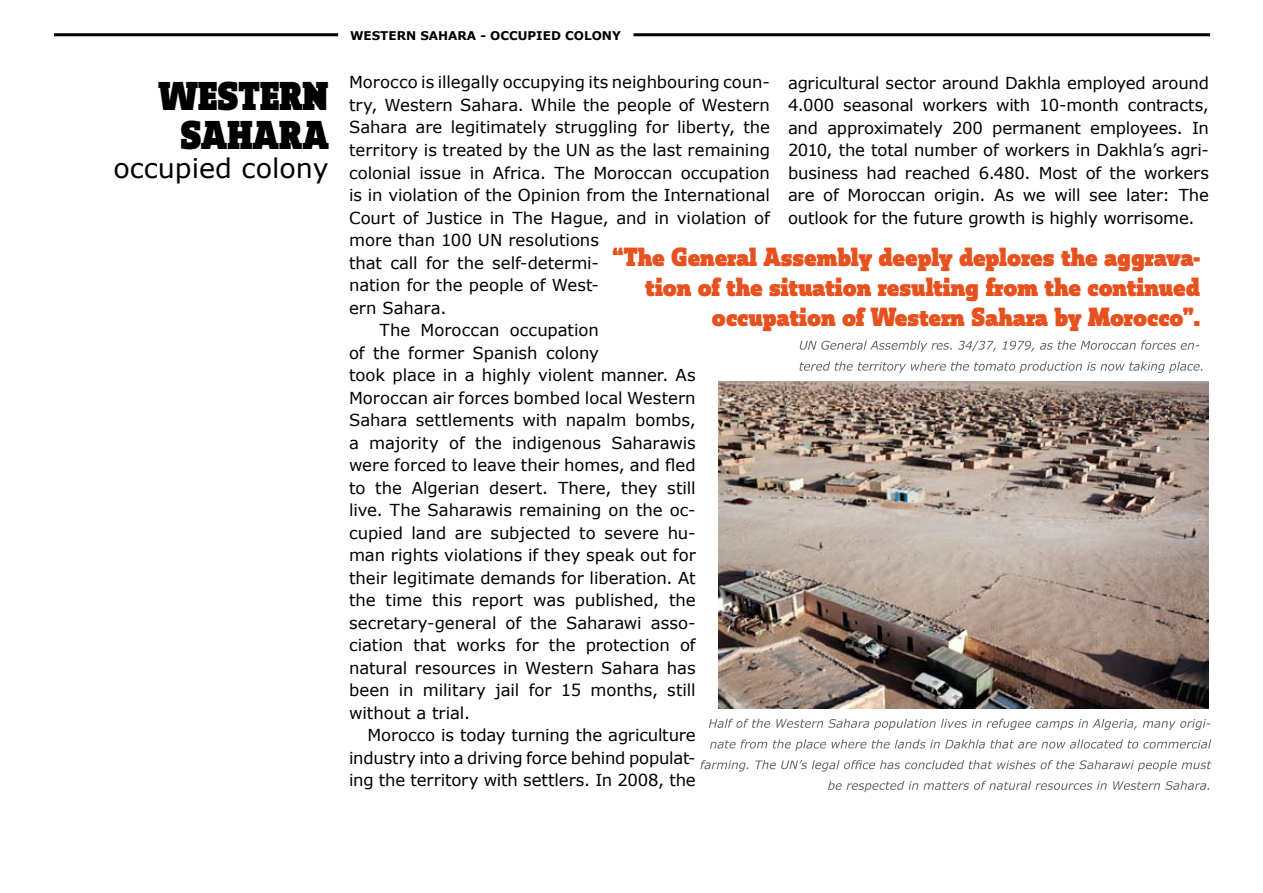
<style>
.page{position:relative;width:1263px;height:893px;background:#fff}
.page>*{position:absolute;margin:0;border:0;box-sizing:border-box;transform-origin:0 0}
.t1{font:39px/39px "Manual Extra Slab";color:#000;text-align:center}
.t2{font:27px "Verdana";color:#000}
.t3{font:25.5px/30px "Manual Extra Slab";letter-spacing:-.005em;color:#e7511e;text-align:right}
.t4{font:16.5px/22.5px "Verdana";letter-spacing:-.005em;color:#000;text-align:justify}
.t5{font:700 12px "Verdana";color:#000}
</style>
<div class="page">
<hr style="left:54px;top:33px;width:284px;height:3px;background:#000">
<hr style="left:633px;top:33px;width:577px;height:3px;background:#000">
<img style="left:718px;top:382px;width:491px;height:327px">
<svg style="left:828px;top:781px;width:381px;height:11px"></svg>
<svg style="left:700px;top:760px;width:511px;height:11px"></svg>
<svg style="left:710px;top:739px;width:501px;height:12px"></svg>
<svg style="left:709px;top:719px;width:501px;height:11px"></svg>
<svg style="left:799px;top:361px;width:403px;height:12px"></svg>
<svg style="left:800px;top:340px;width:399px;height:12px"></svg>
<h1 class="t1" style="left:158px;top:77px;width:172px">Western<br>Sahara</h1>
<h2 class="t2" style="left:113px;top:151px;width:217px">occupied colony</h2>
<p class="t5" style="left:350px;top:27px;width:272px">WESTERN SAHARA - OCCUPIED COLONY</p>
<p class="t4" style="left:349px;top:71px;width:422px">Morocco is illegally occupying its neighbouring coun-</p>
<p class="t4" style="left:349px;top:94px;width:422px">try, Western Sahara. While the people of Western</p>
<p class="t4" style="left:349px;top:116px;width:422px">Sahara are legitimately struggling for liberty, the</p>
<p class="t4" style="left:349px;top:139px;width:422px">territory is treated by the UN as the last remaining</p>
<p class="t4" style="left:349px;top:161px;width:422px">colonial issue in Africa. The Moroccan occupation</p>
<p class="t4" style="left:349px;top:184px;width:422px">is in violation of the Opinion from the International</p>
<p class="t4" style="left:349px;top:207px;width:422px">Court of Justice in The Hague, and in violation of</p>
<p class="t4" style="left:349px;top:229px;width:251px">more than 100 UN resolutions</p>
<p class="t4" style="left:349px;top:252px;width:251px">that call for the self-determi-</p>
<p class="t4" style="left:349px;top:274px;width:251px">nation for the people of West-</p>
<p class="t4" style="left:349px;top:297px;width:99px">ern Sahara.</p>
<p class="t4" style="left:380px;top:319px;width:221px">The Moroccan occupation</p>
<p class="t4" style="left:349px;top:342px;width:251px">of the former Spanish colony</p>
<p class="t4" style="left:349px;top:364px;width:348px">took place in a highly violent manner. As</p>
<p class="t4" style="left:349px;top:387px;width:348px">Moroccan air forces bombed local Western</p>
<p class="t4" style="left:349px;top:409px;width:348px">Sahara settlements with napalm bombs,</p>
<p class="t4" style="left:349px;top:432px;width:348px">a majority of the indigenous Saharawis</p>
<p class="t4" style="left:349px;top:454px;width:348px">were forced to leave their homes, and fled</p>
<p class="t4" style="left:349px;top:477px;width:348px">to the Algerian desert. There, they still</p>
<p class="t4" style="left:349px;top:499px;width:348px">live. The Saharawis remaining on the oc-</p>
<p class="t4" style="left:349px;top:522px;width:348px">cupied land are subjected to severe hu-</p>
<p class="t4" style="left:349px;top:544px;width:348px">man rights violations if they speak out for</p>
<p class="t4" style="left:349px;top:567px;width:348px">their legitimate demands for liberation. At</p>
<p class="t4" style="left:349px;top:589px;width:348px">the time this report was published, the</p>
<p class="t4" style="left:349px;top:612px;width:348px">secretary-general of the Saharawi asso-</p>
<p class="t4" style="left:349px;top:634px;width:348px">ciation that works for the protection of</p>
<p class="t4" style="left:349px;top:657px;width:348px">natural resources in Western Sahara has</p>
<p class="t4" style="left:349px;top:679px;width:348px">been in military jail for 15 months, still</p>
<p class="t4" style="left:349px;top:702px;width:123px">without a trial.</p>
<p class="t4" style="left:367px;top:724px;width:330px">Morocco is today turning the agriculture</p>
<p class="t4" style="left:349px;top:747px;width:348px">industry into a driving force behind populat-</p>
<p class="t4" style="left:349px;top:769px;width:348px">ing the territory with settlers. In 2008, the</p>
<p class="t4" style="left:788px;top:72px;width:422px">agricultural sector around Dakhla employed around 4.000 seasonal workers with 10-month contracts, and approximately 200 permanent employees. In 2010, the total number of workers in Dakhla’s agri&shy;business had reached 6.480. Most of the workers are of Moroccan origin. As we will see later: The outlook for the future growth is highly worrisome.</p>
<h3 class="t3" style="left:612px;top:242px;width:589px">“The General Assembly deeply deplores the aggrava&shy;tion of the situation resulting from the continued occupation of Western Sahara by Morocco”.</h3>
</div>
